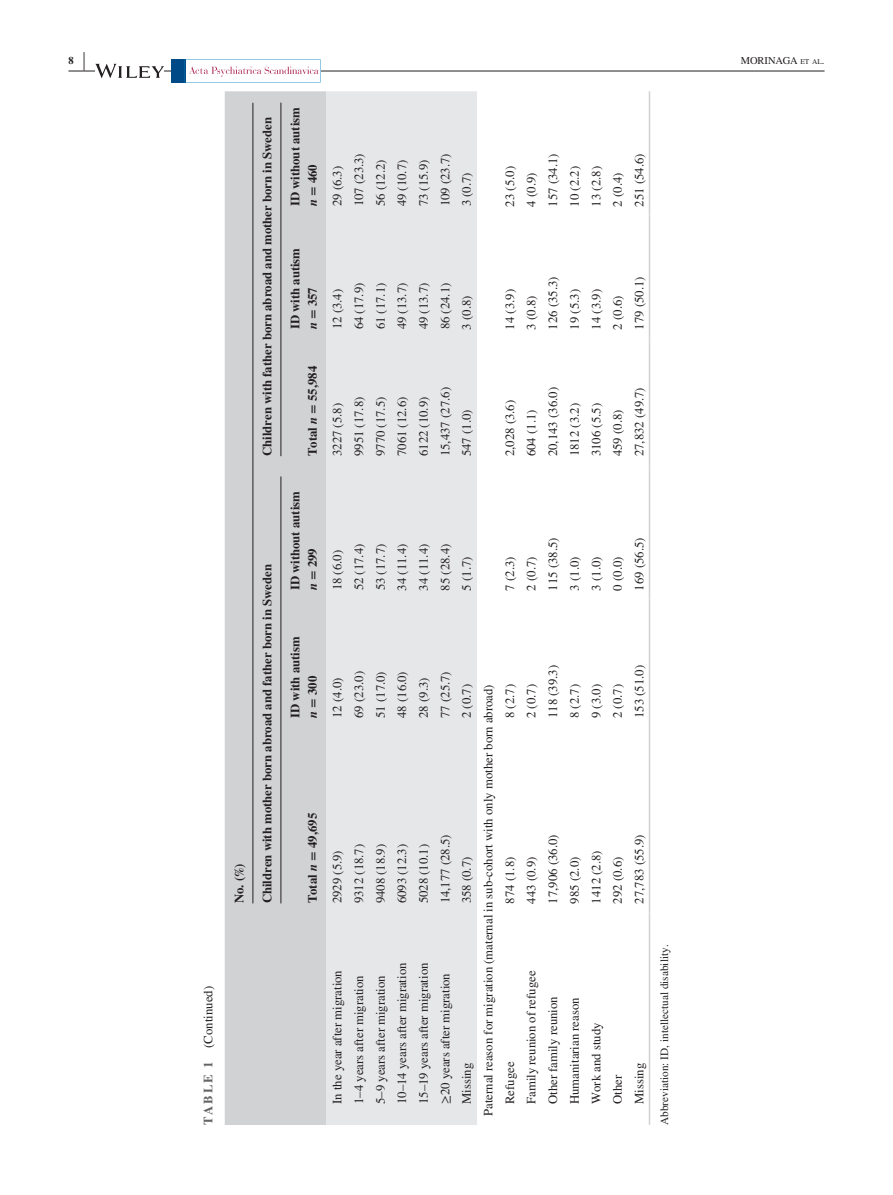
<style>
.page{position:relative;width:893px;height:1195px;background:#fff}
.page>*{position:absolute;margin:0;border:0;box-sizing:border-box;transform-origin:0 0}
.t1{font:700 25.95px "STIX";color:#231f20;scale:.36 1}
.t2{font:12.75px/21.6px "STIX";color:#231f20}
.t3{font:700 12.75px/17.2px "STIX";color:#231f20}
.t4{font:700 12.75px "STIX";letter-spacing:.14em;color:#636366}
.t5{font:11.25px "STIX";color:#231f20}
.t6{font:10.5px "STIX";color:#231f20}
.t7{font:700 10.5px "STIX";color:#231f20}
.s1{font-size:7.35px}
.s2{font-style:italic}
</style>
<div class="page">
<hr style="left:68px;top:71px;width:756px;height:1px;background:#231f20">
<svg style="left:95px;top:64px;width:69px;height:14px"></svg>
<div style="left:172px;top:59px;width:14px;height:24px;background:#004a87"></div>
<svg style="left:185px;top:59px;width:136px;height:24px"></svg>
<div style="left:225px;top:91px;width:101px;height:1034px;background:#d1d2d4"></div>
<div style="left:326px;top:91px;width:151px;height:1034px;background:#e6e7e9"></div>
<hr style="left:649px;top:912px;width:1px;height:213px;background:#d1d2d4">
<hr style="left:649px;top:727px;width:1px;height:185px;background:#d1d2d4">
<hr style="left:649px;top:599px;width:1px;height:128px;background:#d1d2d4">
<hr style="left:649px;top:465px;width:1px;height:134px;background:#d1d2d4">
<hr style="left:649px;top:338px;width:1px;height:127px;background:#d1d2d4">
<hr style="left:649px;top:215px;width:1px;height:123px;background:#d1d2d4">
<hr style="left:649px;top:91px;width:1px;height:124px;background:#d1d2d4">
<hr style="left:253px;top:103px;width:1px;height:800px;background:#231f20">
<hr style="left:281px;top:476px;width:1px;height:427px;background:#231f20">
<hr style="left:281px;top:103px;width:1px;height:353px;background:#231f20">
<p class="t7" style="left:68px;top:54px;width:7px">8</p>
<h1 class="t1" style="left:83px;top:46px;width:7px">|</h1>
<p class="t6" style="left:741px;top:53px;width:85px">MORINAGA <span class="s1">et al</span>.</p>
<p class="t2" style="left:198px;top:1048px;width:63px;rotate:-90deg">(Continued)</p>
<p class="t4" style="left:201px;top:1125px;width:65px;rotate:-90deg">TABLE 1</p>
<p class="t3" style="left:258px;top:456px;width:340px;rotate:-90deg">Children with father born abroad and mother born in Sweden</p>
<p class="t3" style="left:225px;top:903px;width:340px;line-height:28px;rotate:-90deg">No. (%)<br>Children with mother born abroad and father born in Sweden</p>
<p class="t3" style="left:287px;top:206px;width:101px;rotate:-90deg">ID without autism <span class="s2">n</span> = 460</p>
<p class="t2" style="left:327px;top:206px;width:42px;rotate:-90deg">29 (6.3)</p>
<p class="t2" style="left:349px;top:206px;width:55px;rotate:-90deg">107 (23.3)</p>
<p class="t2" style="left:370px;top:206px;width:48px;rotate:-90deg">56 (12.2)</p>
<p class="t2" style="left:392px;top:206px;width:48px;rotate:-90deg">49 (10.7)</p>
<p class="t2" style="left:414px;top:206px;width:48px;rotate:-90deg">73 (15.9)</p>
<p class="t2" style="left:435px;top:206px;width:55px;rotate:-90deg">109 (23.7)</p>
<p class="t2" style="left:457px;top:206px;width:35px;rotate:-90deg">3 (0.7)</p>
<p class="t3" style="left:287px;top:329px;width:83px;rotate:-90deg">ID with autism <span class="s2">n</span> = 357</p>
<p class="t2" style="left:327px;top:329px;width:42px;rotate:-90deg">12 (3.4)</p>
<p class="t2" style="left:349px;top:329px;width:48px;rotate:-90deg">64 (17.9)</p>
<p class="t2" style="left:370px;top:329px;width:48px;rotate:-90deg">61 (17.1)</p>
<p class="t2" style="left:392px;top:329px;width:48px;rotate:-90deg">49 (13.7)</p>
<p class="t2" style="left:414px;top:329px;width:48px;rotate:-90deg">49 (13.7)</p>
<p class="t2" style="left:435px;top:329px;width:48px;rotate:-90deg">86 (24.1)</p>
<p class="t2" style="left:457px;top:329px;width:35px;rotate:-90deg">3 (0.8)</p>
<p class="t3" style="left:304px;top:456px;width:92px;rotate:-90deg">Total <span class="s2">n</span> = 55,984</p>
<p class="t2" style="left:327px;top:456px;width:55px;rotate:-90deg">3227 (5.8)</p>
<p class="t2" style="left:349px;top:456px;width:61px;rotate:-90deg">9951 (17.8)</p>
<p class="t2" style="left:370px;top:456px;width:61px;rotate:-90deg">9770 (17.5)</p>
<p class="t2" style="left:392px;top:456px;width:61px;rotate:-90deg">7061 (12.6)</p>
<p class="t2" style="left:414px;top:456px;width:61px;rotate:-90deg">6122 (10.9)</p>
<p class="t2" style="left:435px;top:456px;width:71px;rotate:-90deg">15,437 (27.6)</p>
<p class="t2" style="left:457px;top:456px;width:48px;rotate:-90deg">547 (1.0)</p>
<p class="t3" style="left:287px;top:590px;width:101px;rotate:-90deg">ID without autism <span class="s2">n</span> = 299</p>
<p class="t2" style="left:327px;top:590px;width:42px;rotate:-90deg">18 (6.0)</p>
<p class="t2" style="left:349px;top:590px;width:48px;rotate:-90deg">52 (17.4)</p>
<p class="t2" style="left:370px;top:590px;width:48px;rotate:-90deg">53 (17.7)</p>
<p class="t2" style="left:392px;top:590px;width:48px;rotate:-90deg">34 (11.4)</p>
<p class="t2" style="left:414px;top:590px;width:48px;rotate:-90deg">34 (11.4)</p>
<p class="t2" style="left:435px;top:590px;width:48px;rotate:-90deg">85 (28.4)</p>
<p class="t2" style="left:457px;top:590px;width:35px;rotate:-90deg">5 (1.7)</p>
<p class="t2" style="left:500px;top:206px;width:42px;rotate:-90deg">23 (5.0)</p>
<p class="t2" style="left:521px;top:206px;width:35px;rotate:-90deg">4 (0.9)</p>
<p class="t2" style="left:543px;top:206px;width:55px;rotate:-90deg">157 (34.1)</p>
<p class="t2" style="left:565px;top:207px;width:42px;rotate:-90deg">10 (2.2)</p>
<p class="t2" style="left:586px;top:207px;width:42px;rotate:-90deg">13 (2.8)</p>
<p class="t2" style="left:608px;top:207px;width:35px;rotate:-90deg">2 (0.4)</p>
<p class="t2" style="left:629px;top:207px;width:55px;rotate:-90deg">251 (54.6)</p>
<p class="t2" style="left:500px;top:329px;width:42px;rotate:-90deg">14 (3.9)</p>
<p class="t2" style="left:521px;top:329px;width:35px;rotate:-90deg">3 (0.8)</p>
<p class="t2" style="left:543px;top:329px;width:55px;rotate:-90deg">126 (35.3)</p>
<p class="t2" style="left:565px;top:330px;width:42px;rotate:-90deg">19 (5.3)</p>
<p class="t2" style="left:586px;top:330px;width:42px;rotate:-90deg">14 (3.9)</p>
<p class="t2" style="left:608px;top:330px;width:35px;rotate:-90deg">2 (0.6)</p>
<p class="t2" style="left:629px;top:330px;width:55px;rotate:-90deg">179 (50.1)</p>
<p class="t2" style="left:500px;top:456px;width:58px;rotate:-90deg">2,028 (3.6)</p>
<p class="t2" style="left:521px;top:456px;width:48px;rotate:-90deg">604 (1.1)</p>
<p class="t2" style="left:543px;top:456px;width:71px;rotate:-90deg">20,143 (36.0)</p>
<p class="t2" style="left:565px;top:456px;width:55px;rotate:-90deg">1812 (3.2)</p>
<p class="t2" style="left:586px;top:456px;width:55px;rotate:-90deg">3106 (5.5)</p>
<p class="t2" style="left:608px;top:456px;width:48px;rotate:-90deg">459 (0.8)</p>
<p class="t2" style="left:629px;top:456px;width:71px;rotate:-90deg">27,832 (49.7)</p>
<p class="t2" style="left:500px;top:590px;width:35px;rotate:-90deg">7 (2.3)</p>
<p class="t2" style="left:521px;top:590px;width:35px;rotate:-90deg">2 (0.7)</p>
<p class="t2" style="left:543px;top:590px;width:55px;rotate:-90deg">115 (38.5)</p>
<p class="t2" style="left:565px;top:590px;width:35px;rotate:-90deg">3 (1.0)</p>
<p class="t2" style="left:586px;top:591px;width:35px;rotate:-90deg">3 (1.0)</p>
<p class="t2" style="left:608px;top:591px;width:35px;rotate:-90deg">0 (0.0)</p>
<p class="t2" style="left:629px;top:591px;width:55px;rotate:-90deg">169 (56.5)</p>
<p class="t3" style="left:287px;top:718px;width:83px;rotate:-90deg">ID with autism <span class="s2">n</span> = 300</p>
<p class="t3" style="left:304px;top:903px;width:92px;rotate:-90deg">Total <span class="s2">n</span> = 49,695</p>
<p class="t2" style="left:327px;top:718px;width:42px;rotate:-90deg">12 (4.0)</p>
<p class="t2" style="left:349px;top:718px;width:48px;rotate:-90deg">69 (23.0)</p>
<p class="t2" style="left:370px;top:718px;width:48px;rotate:-90deg">51 (17.0)</p>
<p class="t2" style="left:392px;top:718px;width:48px;rotate:-90deg">48 (16.0)</p>
<p class="t2" style="left:414px;top:718px;width:42px;rotate:-90deg">28 (9.3)</p>
<p class="t2" style="left:435px;top:718px;width:48px;rotate:-90deg">77 (25.7)</p>
<p class="t2" style="left:457px;top:718px;width:35px;rotate:-90deg">2 (0.7)</p>
<p class="t2" style="left:327px;top:903px;width:55px;rotate:-90deg">2929 (5.9)</p>
<p class="t2" style="left:349px;top:903px;width:61px;rotate:-90deg">9312 (18.7)</p>
<p class="t2" style="left:370px;top:903px;width:61px;rotate:-90deg">9408 (18.9)</p>
<p class="t2" style="left:392px;top:903px;width:61px;rotate:-90deg">6093 (12.3)</p>
<p class="t2" style="left:414px;top:903px;width:61px;rotate:-90deg">5028 (10.1)</p>
<p class="t2" style="left:435px;top:903px;width:71px;rotate:-90deg">14,177 (28.5)</p>
<p class="t2" style="left:457px;top:903px;width:48px;rotate:-90deg">358 (0.7)</p>
<p class="t2" style="left:327px;top:1104px;width:135px;rotate:-90deg">In the year after migration</p>
<p class="t2" style="left:349px;top:1104px;width:130px;rotate:-90deg">1–4 years after migration</p>
<p class="t2" style="left:370px;top:1104px;width:130px;rotate:-90deg">5–9 years after migration</p>
<p class="t2" style="left:392px;top:1104px;width:143px;rotate:-90deg">10–14 years after migration</p>
<p class="t2" style="left:414px;top:1104px;width:143px;rotate:-90deg">15–19 years after migration</p>
<p class="t2" style="left:435px;top:1104px;width:132px;rotate:-90deg">≥20 years after migration</p>
<p class="t2" style="left:457px;top:1104px;width:43px;rotate:-90deg">Missing</p>
<p class="t2" style="left:500px;top:718px;width:35px;rotate:-90deg">8 (2.7)</p>
<p class="t2" style="left:478px;top:1104px;width:421px;text-indent:-12px;rotate:-90deg">Paternal reason for migration (maternal in sub-cohort with only mother born abroad)<br>Refugee</p>
<p class="t2" style="left:500px;top:903px;width:48px;rotate:-90deg">874 (1.8)</p>
<p class="t2" style="left:521px;top:718px;width:35px;rotate:-90deg">2 (0.7)</p>
<p class="t2" style="left:543px;top:718px;width:55px;rotate:-90deg">118 (39.3)</p>
<p class="t2" style="left:565px;top:718px;width:35px;rotate:-90deg">8 (2.7)</p>
<p class="t2" style="left:521px;top:903px;width:48px;rotate:-90deg">443 (0.9)</p>
<p class="t2" style="left:543px;top:903px;width:71px;rotate:-90deg">17,906 (36.0)</p>
<p class="t2" style="left:565px;top:903px;width:48px;rotate:-90deg">985 (2.0)</p>
<p class="t2" style="left:521px;top:1104px;width:135px;rotate:-90deg">Family reunion of refugee</p>
<p class="t2" style="left:543px;top:1104px;width:109px;rotate:-90deg">Other family reunion</p>
<p class="t2" style="left:565px;top:1104px;width:108px;rotate:-90deg">Humanitarian reason</p>
<p class="t2" style="left:586px;top:718px;width:35px;rotate:-90deg">9 (3.0)</p>
<p class="t2" style="left:608px;top:718px;width:35px;rotate:-90deg">2 (0.7)</p>
<p class="t2" style="left:629px;top:718px;width:55px;rotate:-90deg">153 (51.0)</p>
<p class="t2" style="left:586px;top:903px;width:55px;rotate:-90deg">1412 (2.8)</p>
<p class="t2" style="left:608px;top:903px;width:48px;rotate:-90deg">292 (0.6)</p>
<p class="t2" style="left:629px;top:903px;width:71px;rotate:-90deg">27,783 (55.9)</p>
<p class="t2" style="left:586px;top:1104px;width:83px;rotate:-90deg">Work and study</p>
<p class="t2" style="left:608px;top:1104px;width:31px;rotate:-90deg">Other</p>
<p class="t2" style="left:629px;top:1104px;width:43px;rotate:-90deg">Missing</p>
<p class="t5" style="left:657px;top:1125px;width:182px;rotate:-90deg">Abbreviation: ID, intellectual disability.</p>
</div>
